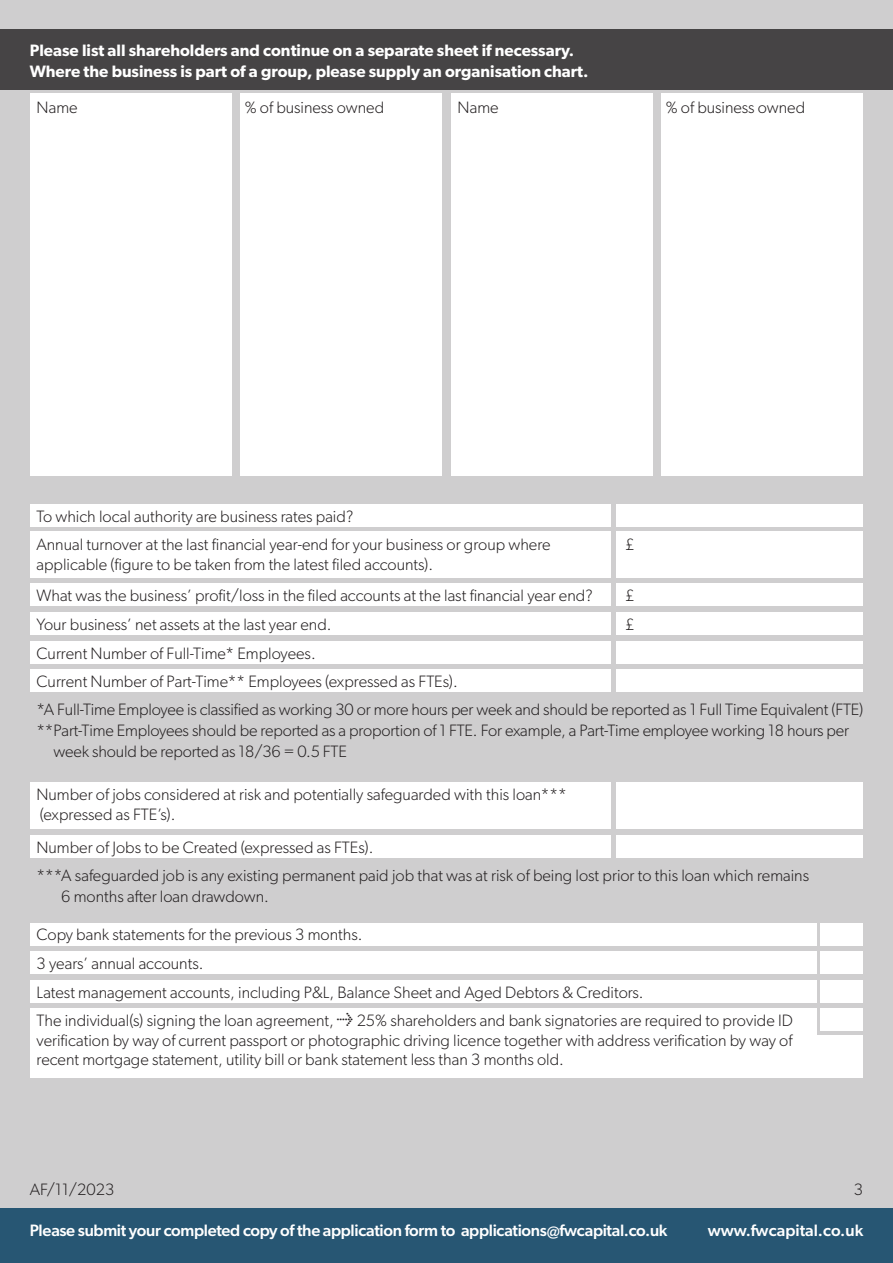
<style>
.page{position:relative;width:893px;height:1263px;background:#fff}
.page>*{position:absolute;margin:0;border:0;box-sizing:border-box;transform-origin:0 0}
.t1{font:300 16.5px/28.7px "Gibson";color:#231f20}
.t2{font:600 16.5px/21px "Gibson";color:#fff}
.t3{font:500 16.5px "Gibson";letter-spacing:-.02em;color:#fff}
.t4{font:500 16.5px "Gibson";color:#fff}
</style>
<div class="page">
<div style="left:0;top:0;width:893px;height:1210px;background:#cfcecf"></div>
<div style="left:0;top:30px;width:893px;height:60px;background:#464445"></div>
<div style="left:30px;top:94px;width:202px;height:382px;background:#fff"></div>
<div style="left:451px;top:94px;width:202px;height:382px;background:#fff"></div>
<div style="left:240px;top:94px;width:202px;height:382px;background:#fff"></div>
<div style="left:661px;top:94px;width:202px;height:382px;background:#fff"></div>
<div style="left:30px;top:504px;width:581px;height:22px;background:#fff"></div>
<div style="left:30px;top:584px;width:581px;height:22px;background:#fff"></div>
<div style="left:30px;top:612px;width:581px;height:23px;background:#fff"></div>
<div style="left:30px;top:641px;width:581px;height:22px;background:#fff"></div>
<div style="left:30px;top:782px;width:581px;height:47px;background:#fff"></div>
<div style="left:30px;top:669px;width:581px;height:23px;background:#fff"></div>
<div style="left:30px;top:836px;width:581px;height:22px;background:#fff"></div>
<div style="left:30px;top:923px;width:786px;height:22px;background:#fff"></div>
<div style="left:30px;top:951px;width:786px;height:23px;background:#fff"></div>
<div style="left:30px;top:980px;width:786px;height:23px;background:#fff"></div>
<div style="left:30px;top:1009px;width:786px;height:69px;background:#fff"></div>
<div style="left:77px;top:1035px;width:786px;height:43px;background:#fff"></div>
<div style="left:30px;top:531px;width:581px;height:47px;background:#fff"></div>
<div style="left:616px;top:504px;width:247px;height:22px;background:#fff"></div>
<div style="left:616px;top:584px;width:247px;height:22px;background:#fff"></div>
<div style="left:616px;top:612px;width:247px;height:23px;background:#fff"></div>
<div style="left:616px;top:641px;width:247px;height:22px;background:#fff"></div>
<div style="left:616px;top:782px;width:247px;height:47px;background:#fff"></div>
<div style="left:616px;top:669px;width:247px;height:23px;background:#fff"></div>
<div style="left:616px;top:836px;width:247px;height:22px;background:#fff"></div>
<div style="left:616px;top:531px;width:247px;height:47px;background:#fff"></div>
<div style="left:820px;top:923px;width:43px;height:22px;background:#fff"></div>
<div style="left:820px;top:951px;width:43px;height:23px;background:#fff"></div>
<div style="left:820px;top:980px;width:43px;height:23px;background:#fff"></div>
<div style="left:820px;top:1009px;width:43px;height:22px;background:#fff"></div>
<div style="left:0;top:1208px;width:893px;height:55px;background:#275673"></div>
<p class="t2" style="left:30px;top:39px;width:560px">Please list all shareholders and continue on a separate sheet if necessary.<br>Where the business is part of a group, please supply an organisation chart.</p>
<p class="t1" style="left:36px;top:93px;width:43px">Name</p>
<p class="t1" style="left:245px;top:93px;width:141px">% of business owned</p>
<p class="t1" style="left:457px;top:93px;width:43px">Name</p>
<p class="t1" style="left:666px;top:93px;width:141px">% of business owned</p>
<p class="t1" style="left:36px;top:501px;width:319px">To which local authority are business rates paid?</p>
<p class="t1" style="left:36px;top:535px;width:516px;line-height:19.5px">Annual turnover at the last financial year-end for your business or group where applicable (figure to be taken from the latest filed accounts).</p>
<p class="t1" style="left:625px;top:530px;width:11px">£</p>
<p class="t1" style="left:625px;top:581px;width:11px">£ £</p>
<p class="t1" style="left:36px;top:581px;width:558px">What was the business’ profit/loss in the filed accounts at the last financial year end?<br>Your business’ net assets at the last year end.<br>Current Number of Full-Time* Employees.</p>
<p class="t1" style="left:36px;top:667px;width:423px">Current Number of Part-Time** Employees (expressed as FTEs).</p>
<p class="t1" style="left:36px;top:695px;width:828px">*A Full-Time Employee is classified as working 30 or more hours per week and should be reported as 1 Full Time Equivalent (FTE)</p>
<p class="t1" style="left:36px;top:716px;width:814px">**Part-Time Employees should be reported as a proportion of 1 FTE. For example, a Part-Time employee working 18 hours per</p>
<p class="t1" style="left:53px;top:737px;width:295px">week should be reported as 18/36 = 0.5 FTE</p>
<p class="t1" style="left:36px;top:784px;width:532px;line-height:19.5px">Number of jobs considered at risk and potentially safeguarded with this loan*** (expressed as FTE’s).</p>
<p class="t1" style="left:36px;top:833px;width:338px">Number of Jobs to be Created (expressed as FTEs).</p>
<p class="t1" style="left:61px;top:864px;width:749px;line-height:21px;text-indent:-25px">***A safeguarded job is any existing permanent paid job that was at risk of being lost prior to this loan which remains<br>6 months after loan drawdown.</p>
<p class="t1" style="left:36px;top:920px;width:758px">Copy bank statements for the previous 3 months.<br>3 years’ annual accounts.<br>Latest management accounts, including P&amp;L, Balance Sheet and Aged Debtors &amp; Creditors.<br>The individual(s) signing the loan agreement, ≥ 25% shareholders and bank signatories are required to provide ID</p>
<p class="t1" style="left:36px;top:1030px;width:757px;line-height:19.5px">verification by way of current passport or photographic driving licence together with address verification by way of recent mortgage statement, utility bill or bank statement less than 3 months old.</p>
<p class="t1" style="left:30px;top:1175px;width:86px">AF/11/2023</p>
<p class="t1" style="left:854px;top:1175px;width:11px">3</p>
<p class="t3" style="left:30px;top:1220px;width:639px">Please submit your completed copy of the application form to applications@fwcapital.co.uk</p>
<p class="t4" style="left:708px;top:1220px;width:157px">www.fwcapital.co.uk</p>
</div>
